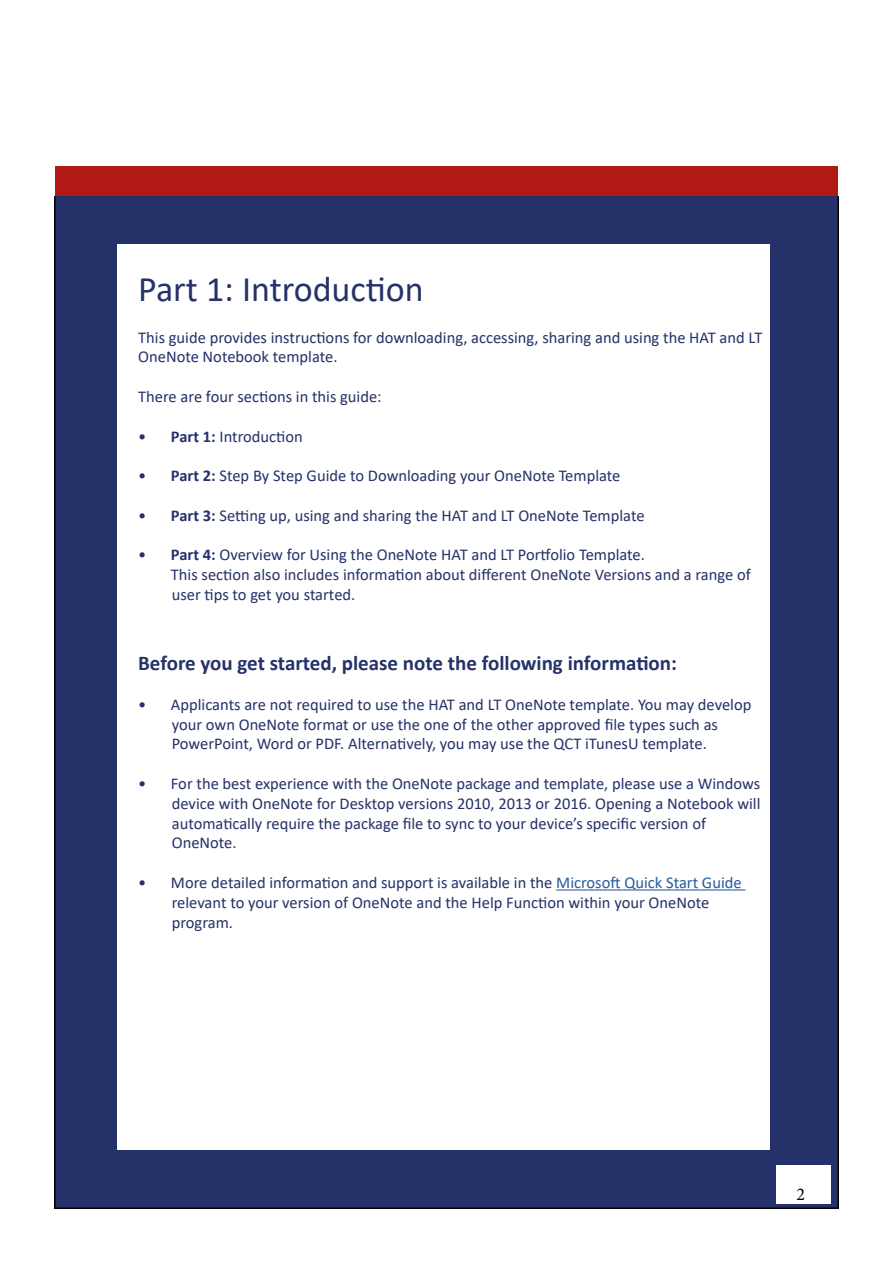
<style>
.page{position:relative;width:893px;height:1263px;background:#fff}
.page>*{position:absolute;margin:0;border:0;box-sizing:border-box;transform-origin:0 0}
.t1{font:36px "Calibri";color:#253169}
.t2{font:700 21px "Calibri";color:#253169}
.t3{font:18px "Minion Pro";color:#000}
.t4{font:16.5px/19.8px "Calibri";color:#253169}
.s1{font-weight:700}
.s2{color:#275b9b}
</style>
<div class="page">
<div style="left:55px;top:55px;width:783px;height:1153px;background:#253169"></div>
<div style="left:54px;top:54px;width:785px;height:142px;background:#fff"></div>
<div style="left:117px;top:244px;width:653px;height:906px;background:#fff"></div>
<hr style="left:556px;top:889px;width:189px;height:1px;background:#275b9b">
<div style="left:776px;top:1165px;width:54px;height:39px;background:#fff"></div>
<div style="left:56px;top:167px;width:782px;height:29px;background:#b11917"></div>
<h1 class="t1" style="left:138px;top:264px;width:287px">Part 1: Introduction</h1>
<p class="t4" style="left:138px;top:327px;width:626px">This guide provides instructions for downloading, accessing, sharing and using the HAT and LT<br>OneNote Notebook template.</p>
<p class="t4" style="left:138px;top:386px;width:245px">There are four sections in this guide:</p>
<p class="t4" style="left:138px;top:426px;width:166px">• <span class="s1">Part 1:</span> Introduction</p>
<p class="t4" style="left:138px;top:465px;width:484px">• <span class="s1">Part 2:</span> Step By Step Guide to Downloading your OneNote Template</p>
<p class="t4" style="left:138px;top:505px;width:508px">• <span class="s1">Part 3:</span> Setting up, using and sharing the HAT and LT OneNote Template</p>
<p class="t4" style="left:171px;top:545px;width:581px;text-indent:-33px">• <span class="s1">Part 4:</span> Overview for Using the OneNote HAT and LT Portfolio Template.<br>This section also includes information about different OneNote Versions and a range of user tips to get you started.</p>
<p class="t2" style="left:138px;top:648px;width:540px">Before you get started, please note the following information:</p>
<p class="t4" style="left:172px;top:694px;width:581px;text-indent:-34px">• Applicants are not required to use the HAT and LT OneNote template. You may develop your own OneNote format or use the one of the other approved file types such as<br>PowerPoint, Word or PDF. Alternatively, you may use the QCT iTunesU template.</p>
<p class="t4" style="left:172px;top:773px;width:590px;text-indent:-34px">• For the best experience with the OneNote package and template, please use a Windows device with OneNote for Desktop versions 2010, 2013 or 2016. Opening a Notebook will automatically require the package file to sync to your device’s specific version of OneNote.</p>
<p class="t4" style="left:172px;top:872px;width:571px;text-indent:-34px">• More detailed information and support is available in the <span class="s2">Microsoft Quick Start Guide </span>relevant to your version of OneNote and the Help Function within your OneNote program.</p>
<p class="t3" style="left:796px;top:1182px;width:10px">2</p>
</div>
